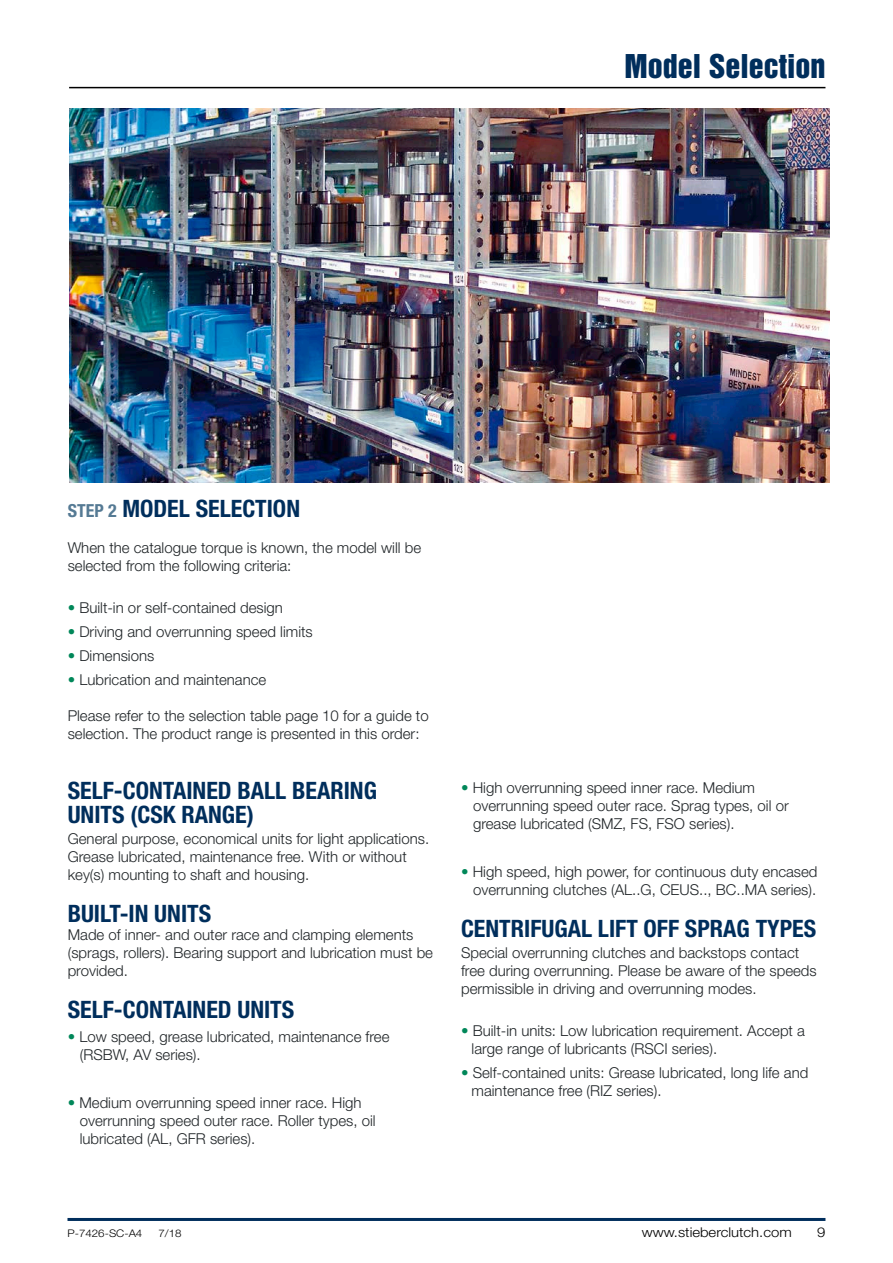
<style>
.page{position:relative;width:893px;height:1263px;background:#fff}
.page>*{position:absolute;margin:0;border:0;box-sizing:border-box;transform-origin:0 0}
.t1{font:30px "Helvetica Inserat LT Std";color:#002e5c}
.t2{font:700 condensed 24px "Helvetica Neue LT Std";color:#002e5c}
.t3{font:300 15px/18px "Helvetica Neue LT Std";color:#1f2427}
.t4{font:300 13.5px "Helvetica Neue LT Std";color:#000;scale:1.1 1}
.t5{font:300 10.5px "Helvetica Neue LT Std";color:#000;scale:1.1 1}
.s1{font-size:18px;color:#557a94}
.s2{color:#008759}
</style>
<div class="page">
<img style="left:69px;top:108px;width:760px;height:374px">
<hr style="left:69px;top:87px;width:756px;height:1px;background:#000">
<hr style="left:68px;top:1218px;width:757px;height:3px;background:#002e5c">
<p class="t1" style="left:625px;top:49px;width:202px">Model Selection</p>
<p class="t2" style="left:68px;top:494px;width:234px"><span class="s1">STEP 2</span> MODEL SELECTION</p>
<p class="t3" style="left:68px;top:538px;width:355px">When the catalogue torque is known, the model will be selected from the following criteria:</p>
<p class="t3" style="left:68px;top:598px;width:217px"><span class="s2">•</span> Built-in or self-contained design</p>
<p class="t3" style="left:68px;top:622px;width:247px"><span class="s2">•</span> Driving and overrunning speed limits</p>
<p class="t3" style="left:68px;top:646px;width:88px"><span class="s2">•</span> Dimensions</p>
<p class="t3" style="left:68px;top:670px;width:200px"><span class="s2">•</span> Lubrication and maintenance</p>
<p class="t3" style="left:68px;top:706px;width:362px">Please refer to the selection table page 10 for a guide to selection. The product range is presented in this order:</p>
<p class="t2" style="left:68px;top:776px;width:311px">SELF-CONTAINED BALL BEARING</p>
<p class="t2" style="left:68px;top:800px;width:188px">UNITS (CSK RANGE)</p>
<p class="t3" style="left:68px;top:829px;width:363px">General purpose, economical units for light applications.<br>Grease lubricated, maintenance free. With or without key(s) mounting to shaft and housing.</p>
<p class="t2" style="left:68px;top:899px;width:145px">BUILT-IN UNITS</p>
<p class="t3" style="left:68px;top:925px;width:367px">Made of inner- and outer race and clamping elements (sprags, rollers). Bearing support and lubrication must be provided.</p>
<p class="t2" style="left:68px;top:995px;width:228px">SELF-CONTAINED UNITS</p>
<p class="t3" style="left:80px;top:1027px;width:311px;text-indent:-12px"><span class="s2">•</span> Low speed, grease lubricated, maintenance free (RSBW, AV series).</p>
<p class="t3" style="left:80px;top:1093px;width:297px;text-indent:-12px"><span class="s2">•</span> Medium overrunning speed inner race. High overrunning speed outer race. Roller types, oil lubricated (AL, GFR series).</p>
<p class="t3" style="left:473px;top:778px;width:317px;text-indent:-12px"><span class="s2">•</span> High overrunning speed inner race. Medium overrunning speed outer race. Sprag types, oil or grease lubricated (SMZ, FS, FSO series).</p>
<p class="t3" style="left:461px;top:862px;width:358px;text-align:right"><span class="s2">•</span> High speed, high power, for continuous duty encased overrunning clutches (AL..G, CEUS.., BC..MA series).</p>
<p class="t2" style="left:461px;top:914px;width:357px">CENTRIFUGAL LIFT OFF SPRAG TYPES</p>
<p class="t3" style="left:461px;top:943px;width:357px">Special overrunning clutches and backstops contact free during overrunning. Please be aware of the speeds permissible in driving and overrunning modes.</p>
<p class="t3" style="left:472px;top:1021px;width:335px;text-indent:-10px"><span class="s2">•</span> Built-in units: Low lubrication requirement. Accept a large range of lubricants (RSCI series).</p>
<p class="t3" style="left:472px;top:1063px;width:338px;text-indent:-10px"><span class="s2">•</span> Self-contained units: Grease lubricated, long life and maintenance free (RIZ series).</p>
<p class="t5" style="left:68px;top:1226px;width:70px">P-7426-SC-A4</p>
<p class="t5" style="left:158px;top:1226px;width:23px">7/18</p>
<p class="t4" style="left:642px;top:1223px;width:138px">www.stieberclutch.com</p>
<p class="t4" style="left:817px;top:1223px;width:9px">9</p>
</div>
